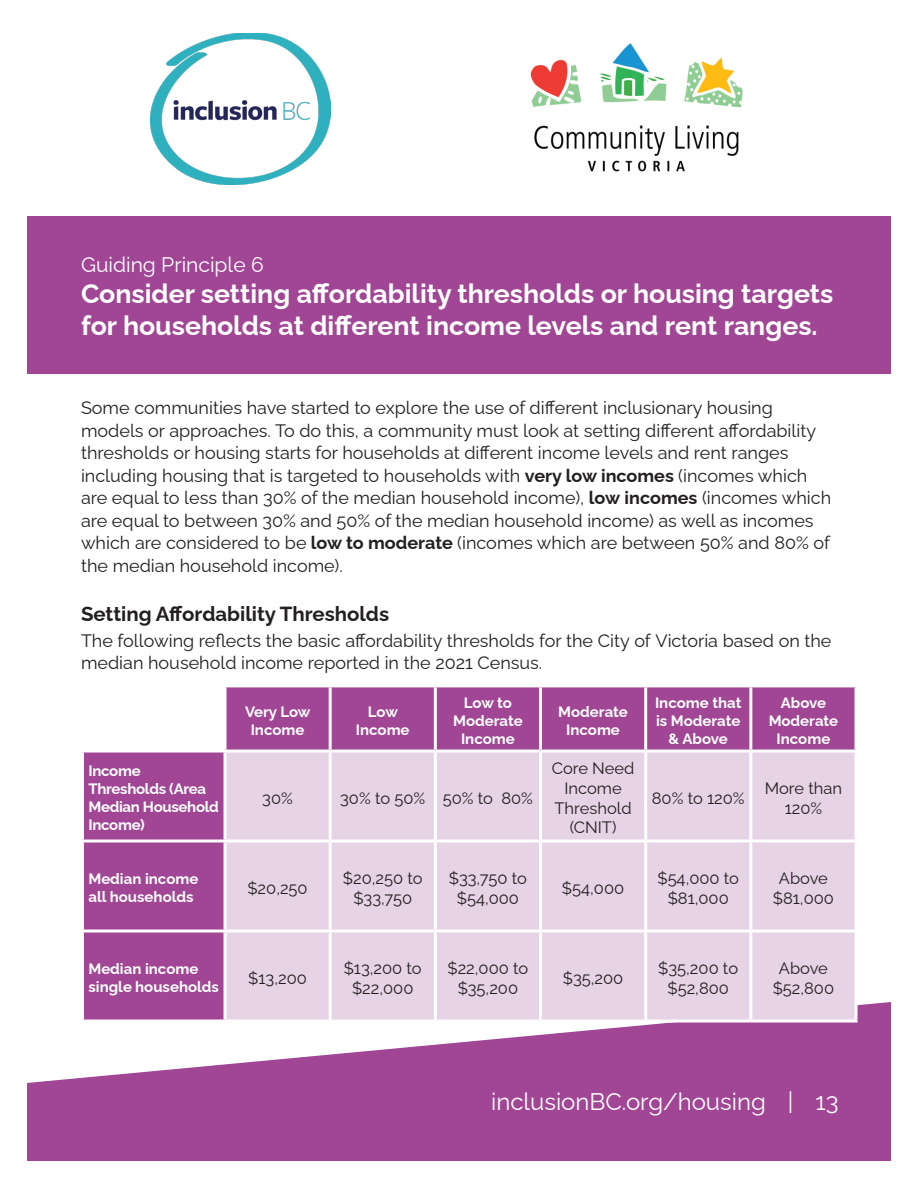
<style>
.page{position:relative;width:918px;height:1188px;background:#fff}
.page>*{position:absolute;margin:0;border:0;box-sizing:border-box;transform-origin:0 0}
.t1{font:700 26.7px/31.5px "Raleway";color:#fff}
.t2{font:24px "Raleway";color:#fff}
.H4{font:21px "Raleway";color:#fff}
.t3{font:700 20.4px "Raleway";color:#231f20}
.P1{font:18px/22.5px "Raleway";color:#231f20}
.t4{font:16.5px/19.8px "Raleway";color:#231f20;text-align:center}
.t5{font:700 15px/18px "Raleway";color:#fff;text-align:center}
.t6{font:700 15px/18px "Raleway";letter-spacing:-.02em;color:#fff}
.s1{font-weight:700}
</style>
<div class="page">
<svg style="left:27px;top:1002px;width:864px;height:159px;fill:#a14595"></svg>
<img style="left:150px;top:33px;width:180px;height:152px">
<div style="left:27px;top:216px;width:864px;height:158px;background:#a14595"></div>
<svg style="left:84px;top:687px;width:771px;height:333px;fill:#a14595"></svg>
<div style="left:226px;top:753px;width:629px;height:267px;background:#e6d3e5"></div>
<hr style="left:224px;top:687px;width:2px;height:63px;background:#fff">
<hr style="left:329px;top:687px;width:3px;height:63px;background:#fff">
<hr style="left:434px;top:687px;width:3px;height:63px;background:#fff">
<hr style="left:539px;top:687px;width:3px;height:63px;background:#fff">
<hr style="left:644px;top:687px;width:3px;height:63px;background:#fff">
<hr style="left:749px;top:687px;width:3px;height:63px;background:#fff">
<hr style="left:81px;top:750px;width:144px;height:3px;background:#fff">
<hr style="left:225px;top:750px;width:105px;height:3px;background:#fff">
<hr style="left:224px;top:753px;width:2px;height:87px;background:#fff">
<hr style="left:330px;top:750px;width:105px;height:3px;background:#fff">
<hr style="left:329px;top:753px;width:3px;height:87px;background:#fff">
<hr style="left:435px;top:750px;width:106px;height:3px;background:#fff">
<hr style="left:434px;top:753px;width:3px;height:87px;background:#fff">
<hr style="left:541px;top:750px;width:105px;height:3px;background:#fff">
<hr style="left:539px;top:753px;width:3px;height:87px;background:#fff">
<hr style="left:646px;top:750px;width:105px;height:3px;background:#fff">
<hr style="left:644px;top:753px;width:3px;height:87px;background:#fff">
<hr style="left:751px;top:750px;width:107px;height:3px;background:#fff">
<hr style="left:749px;top:753px;width:3px;height:87px;background:#fff">
<hr style="left:81px;top:840px;width:144px;height:3px;background:#fff">
<hr style="left:646px;top:840px;width:105px;height:3px;background:#fff">
<hr style="left:751px;top:840px;width:107px;height:3px;background:#fff">
<hr style="left:749px;top:843px;width:3px;height:87px;background:#fff">
<hr style="left:81px;top:930px;width:144px;height:3px;background:#fff">
<hr style="left:81px;top:933px;width:3px;height:87px;background:#fff">
<hr style="left:646px;top:930px;width:105px;height:3px;background:#fff">
<hr style="left:751px;top:930px;width:107px;height:3px;background:#fff">
<hr style="left:749px;top:933px;width:3px;height:87px;background:#fff">
<hr style="left:855px;top:933px;width:3px;height:87px;background:#fff">
<hr style="left:81px;top:1020px;width:144px;height:3px;background:#fff">
<hr style="left:646px;top:1020px;width:105px;height:3px;background:#fff">
<hr style="left:751px;top:1020px;width:107px;height:3px;background:#fff">
<hr style="left:225px;top:840px;width:105px;height:3px;background:#fff">
<hr style="left:224px;top:843px;width:2px;height:87px;background:#fff">
<hr style="left:330px;top:840px;width:105px;height:3px;background:#fff">
<hr style="left:329px;top:843px;width:3px;height:87px;background:#fff">
<hr style="left:435px;top:840px;width:106px;height:3px;background:#fff">
<hr style="left:434px;top:843px;width:3px;height:87px;background:#fff">
<hr style="left:541px;top:840px;width:105px;height:3px;background:#fff">
<hr style="left:539px;top:843px;width:3px;height:87px;background:#fff">
<hr style="left:644px;top:843px;width:3px;height:87px;background:#fff">
<hr style="left:224px;top:933px;width:2px;height:87px;background:#fff">
<hr style="left:225px;top:930px;width:105px;height:3px;background:#fff">
<hr style="left:330px;top:930px;width:105px;height:3px;background:#fff">
<hr style="left:435px;top:930px;width:106px;height:3px;background:#fff">
<hr style="left:541px;top:930px;width:105px;height:3px;background:#fff">
<hr style="left:329px;top:933px;width:3px;height:87px;background:#fff">
<hr style="left:434px;top:933px;width:3px;height:87px;background:#fff">
<hr style="left:539px;top:933px;width:3px;height:87px;background:#fff">
<hr style="left:644px;top:933px;width:3px;height:87px;background:#fff">
<hr style="left:225px;top:1020px;width:105px;height:3px;background:#fff">
<hr style="left:330px;top:1020px;width:105px;height:3px;background:#fff">
<hr style="left:435px;top:1020px;width:106px;height:3px;background:#fff">
<hr style="left:541px;top:1020px;width:105px;height:3px;background:#fff">
<img style="left:530px;top:43px;width:213px;height:129px">
<h5 class="H4" style="left:81px;top:248px;width:184px">Guiding Principle 6</h5>
<p class="t1" style="left:81px;top:275px;width:754px">Consider setting affordability thresholds or housing targets for households at different income levels and rent ranges.</p>
<p class="P1" style="left:81px;top:395px;width:752px">Some communities have started to explore the use of different inclusionary housing models or approaches. To do this, a community must look at setting different affordability thresholds or housing starts for households at different income levels and rent ranges including housing that is targeted to households with <span class="s1">very low incomes</span> (incomes which are equal to less than 30% of the median household income), <span class="s1">low incomes</span> (incomes which are equal to between 30% and 50% of the median household income) as well as incomes which are considered to be <span class="s1">low to moderate</span> (incomes which are between 50% and 80% of the median household income).</p>
<h3 class="t3" style="left:81px;top:598px;width:310px">Setting Affordability Thresholds</h3>
<p class="P1" style="left:81px;top:627px;width:752px">The following reflects the basic affordability thresholds for the City of Victoria based on the median household income reported in the 2021 Census.</p>
<p class="t5" style="left:245px;top:701px;width:67px">Very Low</p>
<p class="t5" style="left:251px;top:719px;width:55px">Income</p>
<p class="t5" style="left:655px;top:692px;width:88px">Income that is Moderate &amp; Above</p>
<p class="t5" style="left:781px;top:692px;width:47px">Above</p>
<p class="t5" style="left:453px;top:692px;width:71px">Low to<br>Moderate<br>Income</p>
<p class="t5" style="left:558px;top:701px;width:71px">Moderate</p>
<p class="t5" style="left:368px;top:701px;width:32px">Low</p>
<p class="t5" style="left:356px;top:719px;width:55px">Income</p>
<p class="t5" style="left:769px;top:710px;width:71px">Moderate<br>Income</p>
<p class="t5" style="left:566px;top:719px;width:55px">Income</p>
<p class="t6" style="left:88px;top:760px;width:132px">Income<br>Thresholds (Area<br>Median Household<br>Income)</p>
<p class="t4" style="left:262px;top:786px;width:32px">30%</p>
<p class="t4" style="left:340px;top:786px;width:87px">30% to 50%</p>
<p class="t4" style="left:443px;top:786px;width:92px">50% to 80%</p>
<p class="t4" style="left:552px;top:757px;width:84px">Core Need<br>Income<br>Threshold (CNIT)</p>
<p class="t4" style="left:652px;top:786px;width:94px">80% to 120%</p>
<p class="t4" style="left:765px;top:776px;width:79px">More than<br>120%</p>
<p class="t5" style="left:88px;top:868px;width:111px;text-align:left">Median income all households</p>
<p class="t4" style="left:247px;top:876px;width:62px">$20,250</p>
<p class="t4" style="left:343px;top:866px;width:81px">$20,250 to $33,750</p>
<p class="t4" style="left:449px;top:866px;width:80px">$33,750 to $54,000</p>
<p class="t4" style="left:562px;top:876px;width:64px">$54,000</p>
<p class="t4" style="left:657px;top:866px;width:83px">$54,000 to $81,000</p>
<p class="t4" style="left:773px;top:866px;width:63px">Above $81,000</p>
<p class="t5" style="left:88px;top:958px;width:132px;text-align:left">Median income single households</p>
<p class="t4" style="left:248px;top:966px;width:60px">$13,200</p>
<p class="t4" style="left:344px;top:956px;width:79px">$13,200 to $22,000</p>
<p class="t4" style="left:448px;top:956px;width:82px">$22,000 to $35,200</p>
<p class="t4" style="left:563px;top:966px;width:62px">$35,200</p>
<p class="t4" style="left:658px;top:956px;width:81px">$35,200 to $52,800</p>
<p class="t4" style="left:773px;top:956px;width:63px">Above $52,800</p>
<h2 class="t2" style="left:491px;top:1083px;width:349px">inclusionBC.org/housing | 13</h2>
</div>
